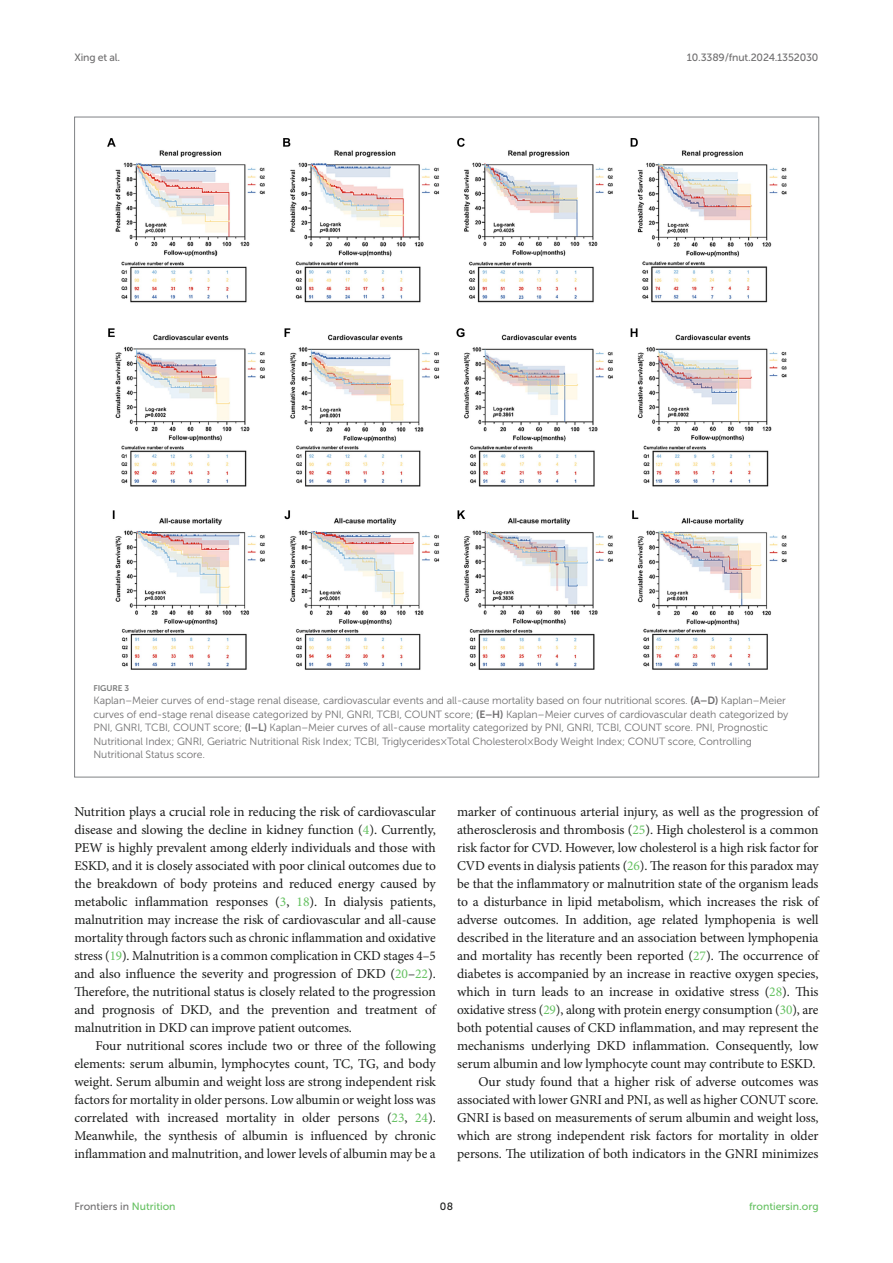
<style>
.page{position:relative;width:893px;height:1263px;background:#fff}
.page>*{position:absolute;margin:0;border:0;box-sizing:border-box;transform-origin:0 0}
.TEXT{font:13.5px/18px "Minion Pro";letter-spacing:-.005em;color:#1b1c1b;text-align:justify}
.FIG_LEG{font:10.5px/13.5px "Museo Sans 300";letter-spacing:-.01em;color:#706f70}
.t1{font:10.5px "Museo Sans 500";letter-spacing:-.015em;color:#706f70}
.t2{font:10.5px "Museo Sans 500";color:#65c161}
.t3{font:10.5px "Museo Sans 500";color:#1b1c1b}
.FIG_HD{font:8.25px "Museo Sans 700";letter-spacing:-.01em;color:#7e7f7f}
.s1{font-family:"Museo Sans 700"}
.s2{color:#65c161}
</style>
<div class="page">
<img style="left:107px;top:137px;width:680px;height:533px">
<p class="t1" style="left:74px;top:51px;width:47px">Xing et al.</p>
<p class="t1" style="left:687px;top:51px;width:133px">10.3389/fnut.2024.1352030</p>
<p class="FIG_HD" style="left:94px;top:683px;width:37px">FIGURE 3</p>
<p class="FIG_LEG" style="left:94px;top:694px;width:696px">Kaplan–Meier curves of end-stage renal disease, cardiovascular events and all-cause mortality based on four nutritional scores. <span class="s1">(A–D)</span> Kaplan–Meier curves of end-stage renal disease categorized by PNI, GNRI, TCBI, COUNT score; <span class="s1">(E–H)</span> Kaplan–Meier curves of cardiovascular death categorized by PNI, GNRI, TCBI, COUNT score; <span class="s1">(I–L)</span> Kaplan–Meier curves of all-cause mortality categorized by PNI, GNRI, TCBI, COUNT score. PNI, Prognostic Nutritional Index; GNRI, Geriatric Nutritional Risk Index; TCBI, Triglycerides×Total Cholesterol×Body Weight Index; CONUT score, Controlling Nutritional Status score.</p>
<p class="TEXT" style="left:74px;top:803px;width:363px">Nutrition plays a crucial role in reducing the risk of cardiovascular disease and slowing the decline in kidney function (<span class="s2">4</span>). Currently, PEW is highly prevalent among elderly individuals and those with ESKD, and it is closely associated with poor clinical outcomes due to the breakdown of body proteins and reduced energy caused by metabolic inflammation responses (<span class="s2">3</span>, <span class="s2">18</span>). In dialysis patients, malnutrition may increase the risk of cardiovascular and all-cause mortality through factors such as chronic inflammation and oxidative stress (<span class="s2">19</span>). Malnutrition is a common complication in CKD stages 4–5 and also influence the severity and progression of DKD (<span class="s2">20</span>–<span class="s2">22</span>).<br>Therefore, the nutritional status is closely related to the progression and prognosis of DKD, and the prevention and treatment of malnutrition in DKD can improve patient outcomes.</p>
<p class="TEXT" style="left:74px;top:1037px;width:363px;text-indent:21px">Four nutritional scores include two or three of the following elements: serum albumin, lymphocytes count, TC, TG, and body weight. Serum albumin and weight loss are strong independent risk factors for mortality in older persons. Low albumin or weight loss was correlated with increased mortality in older persons (<span class="s2">23</span>, <span class="s2">24</span>).<br>Meanwhile, the synthesis of albumin is influenced by chronic inflammation and malnutrition, and lower levels of albumin may be a</p>
<p class="TEXT" style="left:457px;top:803px;width:363px">marker of continuous arterial injury, as well as the progression of atherosclerosis and thrombosis (<span class="s2">25</span>). High cholesterol is a common risk factor for CVD. However, low cholesterol is a high risk factor for CVD events in dialysis patients (<span class="s2">26</span>). The reason for this paradox may be that the inflammatory or malnutrition state of the organism leads to a disturbance in lipid metabolism, which increases the risk of adverse outcomes. In addition, age related lymphopenia is well described in the literature and an association between lymphopenia and mortality has recently been reported (<span class="s2">27</span>). The occurrence of diabetes is accompanied by an increase in reactive oxygen species, which in turn leads to an increase in oxidative stress (<span class="s2">28</span>). This oxidative stress (<span class="s2">29</span>), along with protein energy consumption (<span class="s2">30</span>), are both potential causes of CKD inflammation, and may represent the mechanisms underlying DKD inflammation. Consequently, low serum albumin and low lymphocyte count may contribute to ESKD.</p>
<p class="TEXT" style="left:457px;top:1073px;width:363px;text-indent:21px">Our study found that a higher risk of adverse outcomes was associated with lower GNRI and PNI, as well as higher CONUT score.<br>GNRI is based on measurements of serum albumin and weight loss, which are strong independent risk factors for mortality in older persons. The utilization of both indicators in the GNRI minimizes</p>
<p class="t1" style="left:74px;top:1200px;width:103px">Frontiers in <span class="s2">Nutrition</span></p>
<p class="t3" style="left:440px;top:1200px;width:15px">08</p>
<p class="t2" style="left:749px;top:1200px;width:71px">frontiersin.org</p>
</div>
